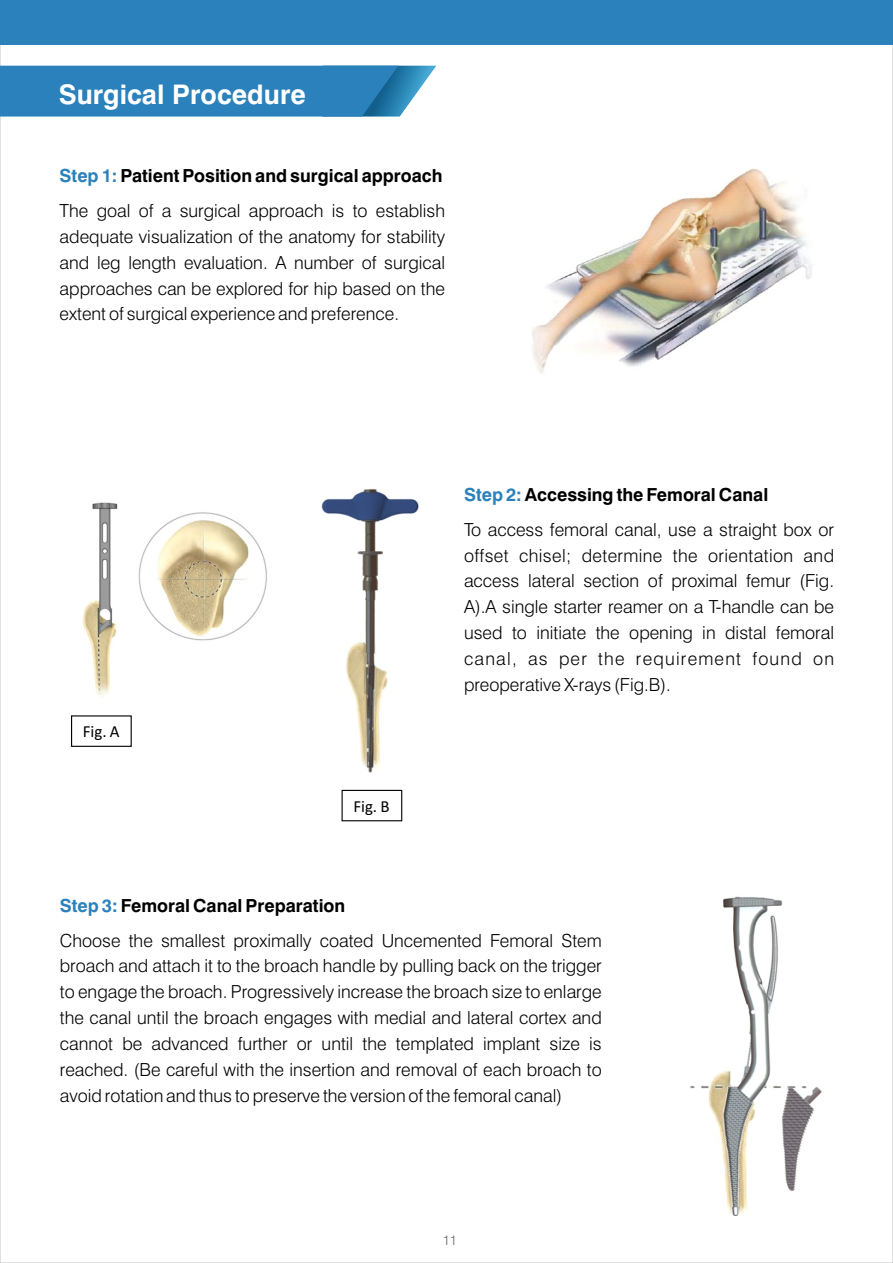
<style>
.page{position:relative;width:893px;height:1263px;background:#fff}
.page>*{position:absolute;margin:0;border:0;box-sizing:border-box;transform-origin:0 0}
.t1{font:700 27px "Swiss 721 BT";color:#fff}
.t2{font:300 18px/26px "Swiss 721 BT";color:#000}
.t3{font:16.8px "Calibri";color:#000}
.t4{font:300 13.5px "Swiss 721 BT";color:#676767}
.s1{font-weight:700;color:#2a81bb}
.s2{font-weight:700}
</style>
<div class="page">
<svg style="left:0;top:66px;width:436px;height:51px;background:#3486bd"></svg>
<img style="left:532px;top:168px;width:280px;height:206px">
<img style="left:82px;top:502px;width:185px;height:195px">
<img style="left:321px;top:488px;width:98px;height:285px">
<div style="left:71px;top:715px;width:61px;height:32px;border:1px solid #000"></div>
<div style="left:342px;top:790px;width:60px;height:31px;border:1px solid #000"></div>
<img style="left:690px;top:896px;width:132px;height:319px">
<div style="left:0;top:0;width:893px;height:44px;background:#2a81bb"></div>
<h1 class="t1" style="left:59px;top:83px;width:248px">Surgical Procedure</h1>
<p class="t2" style="left:60px;top:160px;width:387px;line-height:34.5px"><span class="s1">Step 1:</span> <span class="s2">Patient Position and surgical approach<br></span>The goal of a surgical approach is to establish</p>
<p class="t2" style="left:60px;top:225px;width:387px;text-align:justify">adequate visualization of the anatomy for stability and leg length evaluation. A number of surgical approaches can be explored for hip based on the extent of surgical experience and preference.</p>
<p class="t3" style="left:83px;top:725px;width:38px">Fig. A</p>
<p class="t3" style="left:353px;top:799px;width:38px">Fig. B</p>
<p class="t2" style="left:464px;top:479px;width:372px;line-height:34.5px"><span class="s1">Step 2:</span> <span class="s2">Accessing the Femoral Canal<br></span>To access femoral canal, use a straight box or</p>
<p class="t2" style="left:464px;top:544px;width:372px;text-align:justify">offset chisel; determine the orientation and access lateral section of proximal femur (Fig.<br>A).A single starter reamer on a T-handle can be used to initiate the opening in distal femoral canal, as per the requirement found on preoperative X-rays (Fig.B).</p>
<p class="t2" style="left:60px;top:890px;width:543px;line-height:34.5px"><span class="s1">Step 3:</span> <span class="s2">Femoral Canal Preparation<br></span>Choose the smallest proximally coated Uncemented Femoral Stem</p>
<p class="t2" style="left:60px;top:955px;width:543px;text-align:justify">broach and attach it to the broach handle by pulling back on the trigger to engage the broach. Progressively increase the broach size to enlarge the canal until the broach engages with medial and lateral cortex and cannot be advanced further or until the templated implant size is reached. (Be careful with the insertion and removal of each broach to avoid rotation and thus to preserve the version of the femoral canal)</p>
<p class="t4" style="left:443px;top:1235px;width:16px">11</p>
</div>
